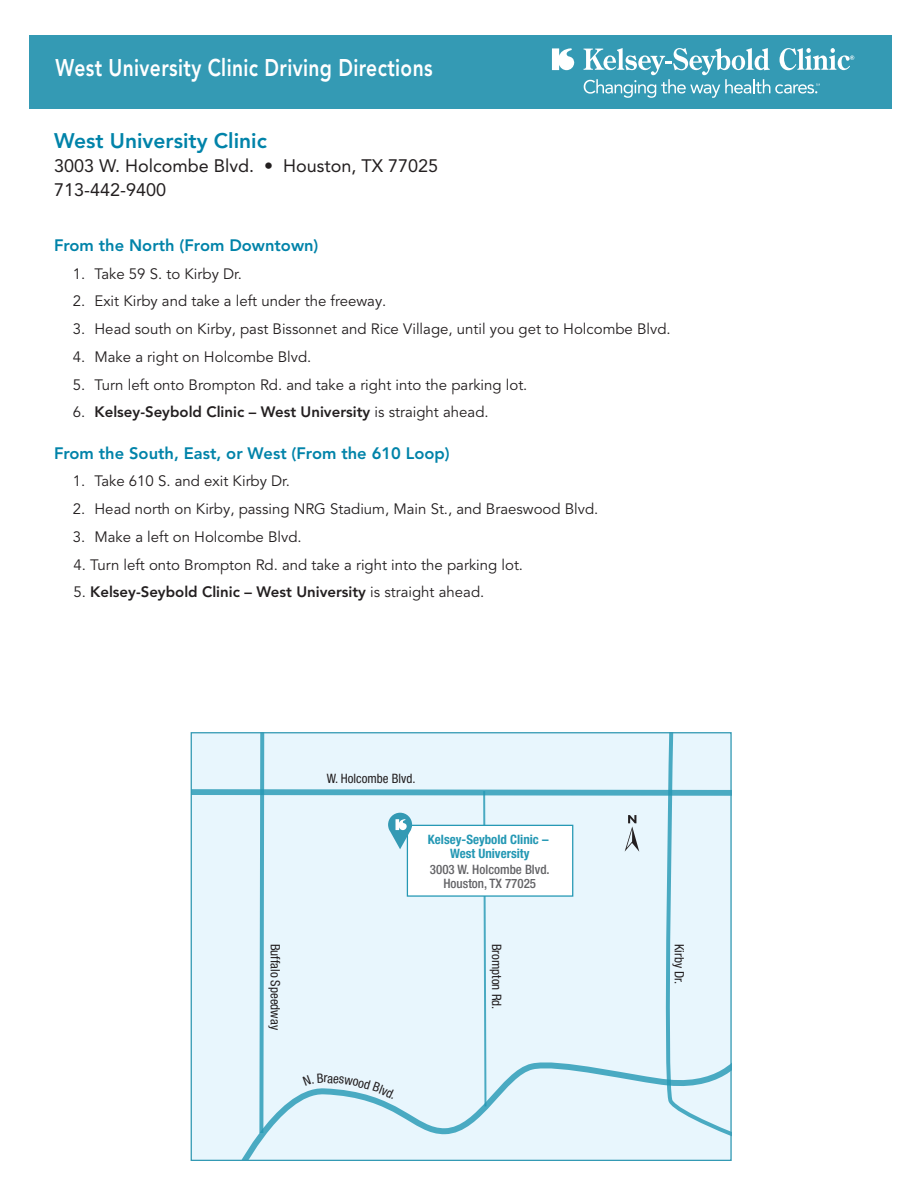
<style>
.page{position:relative;width:918px;height:1188px;background:#fff}
.page>*{position:absolute;margin:0;border:0;box-sizing:border-box;transform-origin:0 0}
.t1{font:800 24px "Avenir LT Pro";letter-spacing:.02em;color:#fff;scale:.8 1}
.t2{font:800 21px "Avenir LT Pro";color:#0083a9}
.t3{font:18px "Avenir LT Pro";color:#231f20}
.t4{font:800 16.5px "Avenir LT Pro";color:#0083a9}
.t5{font:15px "Avenir LT Pro";color:#231f20}
.t6{font:800 15px "Avenir LT Pro";color:#231f20}
.t7{font:condensed 12.9px "Helvetica Neue LT Std";color:#231f20}
.t8{font:700 condensed 12.9px/14px "Helvetica Neue LT Std";color:#2498b4;text-align:center}
.t9{font:500 condensed 12.9px/14px "Helvetica Neue LT Std";color:#636366;text-align:center}
.s1{font-weight:400}
</style>
<div class="page">
<div style="left:29px;top:35px;width:863px;height:74px;background:#349ab4"></div>
<svg style="left:552px;top:48px;width:23px;height:22px"></svg>
<svg style="left:584px;top:48px;width:270px;height:50px"></svg>
<div style="left:231px;top:1139px;width:499px;height:20px;background:#e8f6fd"></div>
<svg style="left:191px;top:733px;width:540px;height:406px;background:#d0e9f3"></svg>
<p class="t1" style="left:56px;top:53px;width:473px">West University Clinic Driving Directions</p>
<p class="t2" style="left:54px;top:128px;width:214px">West University Clinic</p>
<p class="t3" style="left:54px;top:155px;width:386px">3003 W. Holcombe Blvd. • Houston, TX 77025</p>
<p class="t3" style="left:54px;top:179px;width:114px">713-442-9400</p>
<p class="t4" style="left:54px;top:235px;width:266px">From the North (From Downtown)</p>
<p class="t5" style="left:73px;top:265px;width:171px">1. Take 59 S. to Kirby Dr.</p>
<p class="t5" style="left:73px;top:292px;width:315px">2. Exit Kirby and take a left under the freeway.</p>
<p class="t5" style="left:73px;top:320px;width:599px">3. Head south on Kirby, past Bissonnet and Rice Village, until you get to Holcombe Blvd.</p>
<p class="t5" style="left:73px;top:348px;width:240px">4. Make a right on Holcombe Blvd.</p>
<p class="t5" style="left:73px;top:376px;width:456px">5. Turn left onto Brompton Rd. and take a right into the parking lot.</p>
<p class="t6" style="left:73px;top:403px;width:417px"><span class="s1">6.</span> Kelsey-Seybold Clinic – West University <span class="s1">is straight ahead.</span></p>
<p class="t4" style="left:54px;top:443px;width:397px">From the South, East, or West (From the 610 Loop)</p>
<p class="t5" style="left:73px;top:472px;width:219px">1. Take 610 S. and exit Kirby Dr.</p>
<p class="t5" style="left:73px;top:500px;width:527px">2. Head north on Kirby, passing NRG Stadium, Main St., and Braeswood Blvd.</p>
<p class="t5" style="left:73px;top:528px;width:230px">3. Make a left on Holcombe Blvd.</p>
<p class="t5" style="left:74px;top:556px;width:451px">4. Turn left onto Brompton Rd. and take a right into the parking lot.</p>
<p class="t6" style="left:74px;top:583px;width:412px"><span class="s1">5.</span> Kelsey-Seybold Clinic – West University <span class="s1">is straight ahead.</span></p>
<p class="t7" style="left:327px;top:771px;width:90px">W. Holcombe Blvd.</p>
<p class="t8" style="left:428px;top:833px;width:122px">Kelsey-Seybold Clinic –<br>West University</p>
<p class="t9" style="left:430px;top:863px;width:121px">3003 W. Holcombe Blvd.<br>Houston, TX 77025</p>
<p class="t7" style="left:283px;top:944px;width:88px;rotate:90deg">Buffalo Speedway</p>
<p class="t7" style="left:504px;top:944px;width:67px;rotate:90deg">Brompton Rd.</p>
<p class="t7" style="left:687px;top:944px;width:42px;rotate:90deg">Kirby Dr.</p>
</div>
